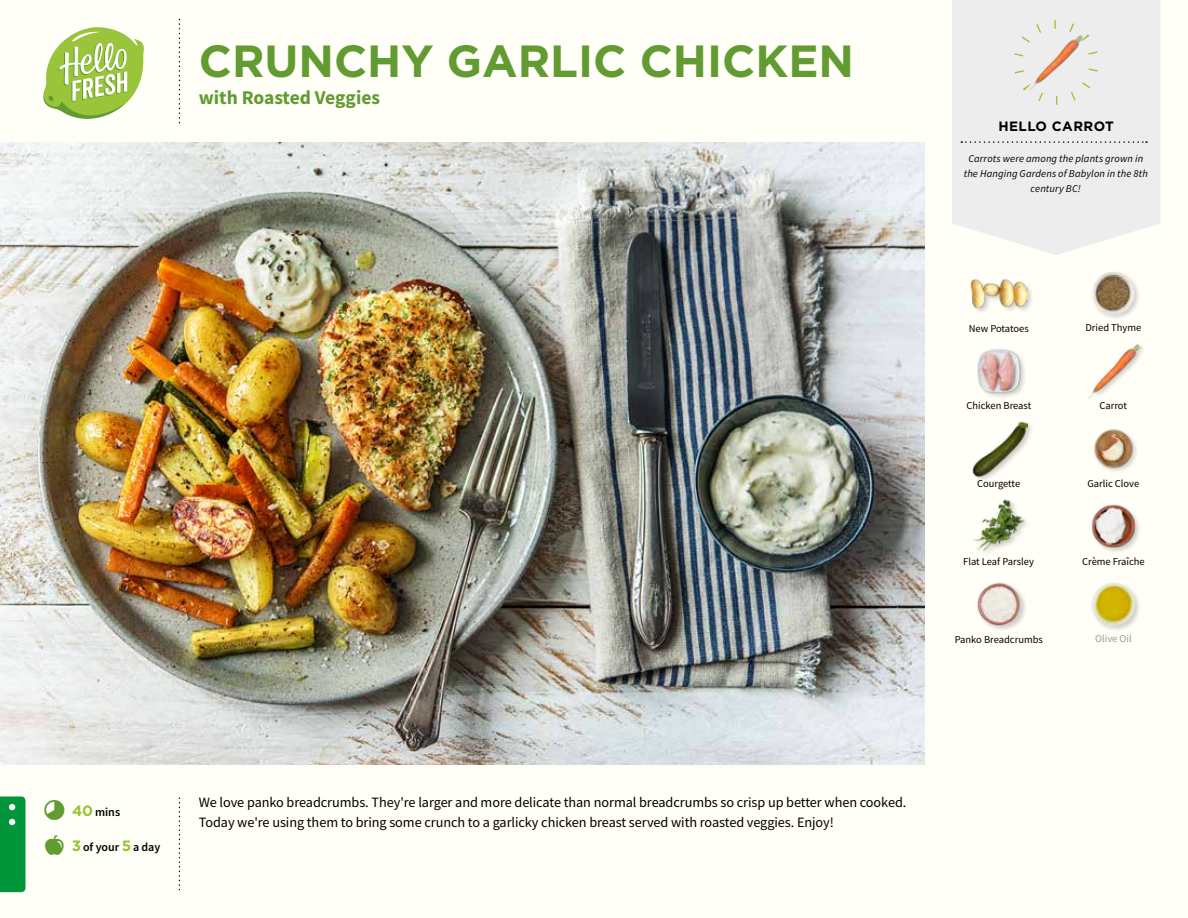
<style>
.page{position:relative;width:1188px;height:918px;background:#fffef7}
.page>*{position:absolute;margin:0;border:0;box-sizing:border-box;transform-origin:0 0}
.t1{font:700 45px "Gotham";color:#619b31}
.t2{font:700 19.5px "Source Sans Pro";color:#619b31}
.t3{font:14.25px/19.5px "Source Sans Pro";letter-spacing:-.005em;color:#000}
.t4{font:700 13.5px "Gotham";letter-spacing:.03em;color:#000}
.t5{font:600 12px "Source Sans Pro";color:#000}
.t6{font:10.5px "Source Sans Pro";color:#000}
.t7{font:italic 10.5px/14.7px "Source Sans Pro";letter-spacing:.01em;color:#000;text-align:center}
.t8{font:10.5px "Source Sans Pro";color:#9d9d9c}
.s1{font-family:"Gotham";font-weight:700;font-size:15px;color:#9ac43a}
</style>
<div class="page">
<img style="left:1094px;top:429px;width:42px;height:42px">
<div style="left:972px;top:421px;width:63px;height:62px;background:#000;opacity:.2"></div>
<img style="left:972px;top:421px;width:56px;height:56px">
<img style="left:1093px;top:272px;width:46px;height:46px">
<div style="left:969px;top:278px;width:65px;height:37px;background:#000;opacity:.2"></div>
<img style="left:970px;top:278px;width:57px;height:37px">
<img style="left:1087px;top:344px;width:55px;height:55px">
<img style="left:977px;top:349px;width:48px;height:48px">
<img style="left:1091px;top:582px;width:48px;height:48px">
<img style="left:977px;top:582px;width:48px;height:48px">
<img style="left:1091px;top:504px;width:48px;height:48px">
<img style="left:973px;top:499px;width:54px;height:53px">
<svg style="left:43px;top:27px;width:101px;height:92px"></svg>
<svg style="left:952px;top:0;width:208px;height:255px;background:#eeeeed"></svg>
<svg style="left:961px;top:141px;width:186px;height:2px"></svg>
<img style="left:1028px;top:34px;width:57px;height:57px">
<div style="left:1014px;top:20px;width:85px;height:85px;border:9px dashed #9ac43a;border-radius:50%"></div>
<svg style="left:0;top:796px;width:26px;height:96px;background:#0d9b42"></svg>
<img style="left:0;top:142px;width:925px;height:623px">
<h1 class="t1" style="left:199px;top:32px;width:657px">CRUNCHY GARLIC CHICKEN</h1>
<h2 class="t2" style="left:199px;top:84px;width:183px">with Roasted Veggies</h2>
<p class="t4" style="left:998px;top:117px;width:117px">HELLO CARROT</p>
<p class="t7" style="left:964px;top:151px;width:186px">Carrots were among the plants grown in the Hanging Gardens of Babylon in the 8th century BC!</p>
<p class="t6" style="left:969px;top:322px;width:62px">New Potatoes</p>
<p class="t6" style="left:1086px;top:321px;width:57px">Dried Thyme</p>
<p class="t6" style="left:966px;top:399px;width:66px">Chicken Breast</p>
<p class="t6" style="left:1100px;top:399px;width:29px">Carrot</p>
<p class="t6" style="left:977px;top:477px;width:45px">Courgette</p>
<p class="t6" style="left:1087px;top:477px;width:53px">Garlic Clove</p>
<p class="t6" style="left:963px;top:555px;width:72px">Flat Leaf Parsley</p>
<p class="t6" style="left:1082px;top:555px;width:64px">Crème Fraîche</p>
<p class="t6" style="left:955px;top:633px;width:90px">Panko Breadcrumbs</p>
<p class="t8" style="left:1095px;top:632px;width:38px">Olive Oil</p>
<p class="t5" style="left:72px;top:804px;width:49px"><span class="s1">40</span> mins</p>
<p class="t5" style="left:72px;top:839px;width:90px"><span class="s1">3</span> of your <span class="s1">5</span> a day</p>
<p class="t3" style="left:199px;top:793px;width:709px">We love panko breadcrumbs. They're larger and more delicate than normal breadcrumbs so crisp up better when cooked.<br>Today we're using them to bring some crunch to a garlicky chicken breast served with roasted veggies. Enjoy!</p>
</div>
